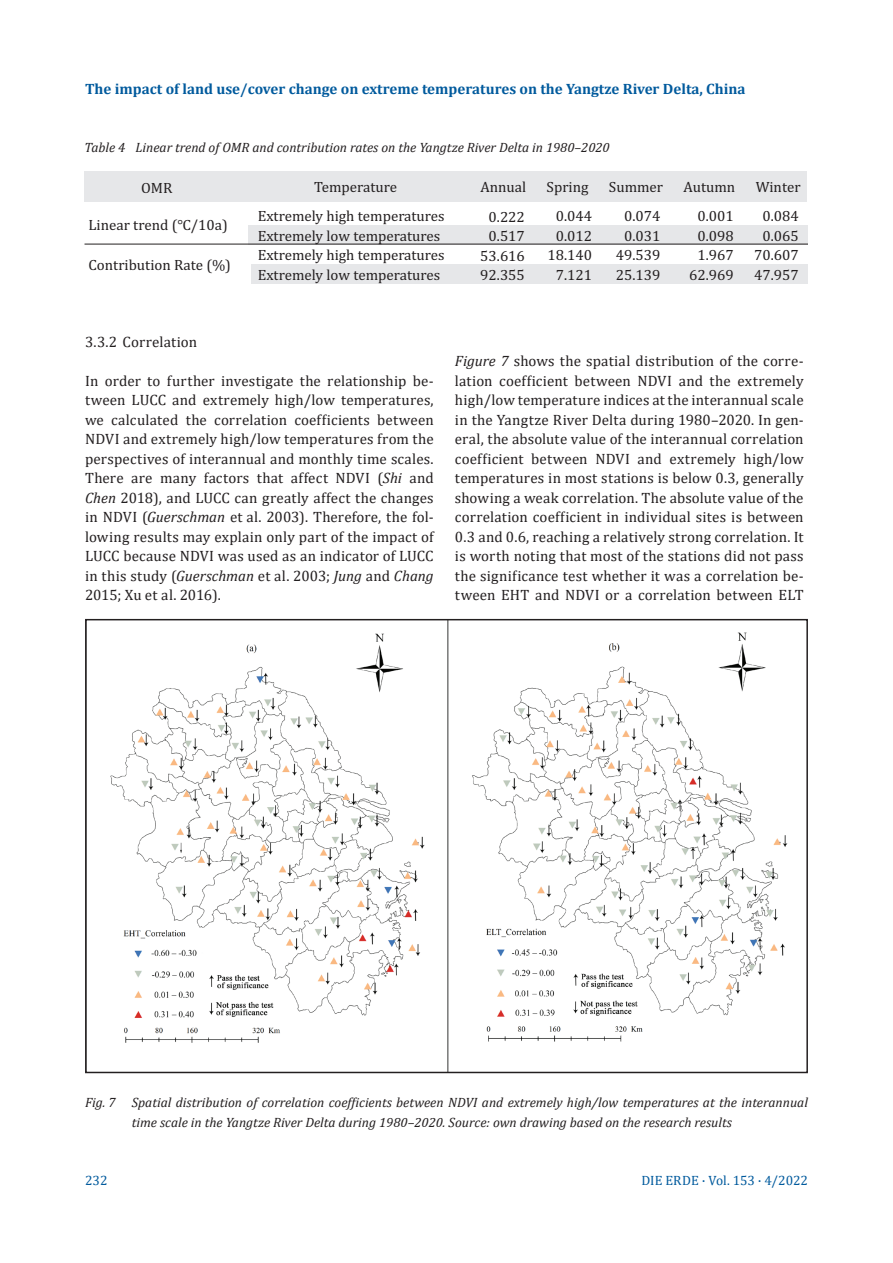
<style>
.page{position:relative;width:893px;height:1263px;background:#fff}
.page>*{position:absolute;margin:0;border:0;box-sizing:border-box;transform-origin:0 0}
.t1{font:15px/19.5px "Cambria";color:#231f20;text-align:center}
.t2{font:700 15px "Cambria";color:#015a9d}
.t3{font:italic 13.5px/19.5px "Cambria";color:#231f20}
.t4{font:13.5px "Cambria";letter-spacing:-.005em;color:#015a9d}
.s1{font-style:italic}
</style>
<div class="page">
<img style="left:110px;top:622px;width:678px;height:448px">
<div style="left:85px;top:619px;width:723px;height:454px;border:2px solid #231f20"></div>
<div style="left:248px;top:226px;width:559px;height:19px;background:#e6e7e9"></div>
<div style="left:251px;top:265px;width:556px;height:19px;background:#e6e7e9"></div>
<div style="left:85px;top:171px;width:722px;height:30px;background:#e6e7e9"></div>
<hr style="left:85px;top:244px;width:722px;height:1px;background:#231f20">
<p class="t2" style="left:85px;top:78px;width:662px">The impact of land use/cover change on extreme temperatures on the Yangtze River Delta, China</p>
<p class="t3" style="left:85px;top:137px;width:527px">Table 4 Linear trend of OMR and contribution rates on the Yangtze River Delta in 1980–2020</p>
<p class="t1" style="left:141px;top:179px;width:33px">OMR</p>
<p class="t1" style="left:314px;top:178px;width:85px">Temperature</p>
<p class="t1" style="left:480px;top:178px;width:47px">Annual</p>
<p class="t1" style="left:547px;top:178px;width:43px">Spring</p>
<p class="t1" style="left:609px;top:178px;width:56px">Summer</p>
<p class="t1" style="left:684px;top:178px;width:53px">Autumn</p>
<p class="t1" style="left:756px;top:178px;width:46px">Winter</p>
<p class="t1" style="left:258px;top:208px;width:188px;text-align:left">Extremely high temperatures<br>Extremely low temperatures<br>Extremely high temperatures<br>Extremely low temperatures</p>
<p class="t1" style="left:480px;top:208px;width:46px">0.222<br>0.517<br>53.616<br>92.355</p>
<p class="t1" style="left:547px;top:208px;width:46px">0.044<br>0.012<br>18.140<br>7.121</p>
<p class="t1" style="left:616px;top:208px;width:46px">0.074<br>0.031<br>49.539<br>25.139</p>
<p class="t1" style="left:689px;top:208px;width:46px">0.001<br>0.098<br>1.967<br>62.969</p>
<p class="t1" style="left:754px;top:208px;width:46px">0.084<br>0.065<br>70.607<br>47.957</p>
<p class="t1" style="left:89px;top:217px;width:141px">Linear trend (℃/10a)</p>
<p class="t1" style="left:89px;top:256px;width:144px">Contribution Rate (%)</p>
<p class="t1" style="left:85px;top:332px;width:114px">3.3.2 Correlation</p>
<p class="t1" style="left:85px;top:371px;width:350px;text-align:justify">In order to further investigate the relationship be&shy;tween LUCC and extremely high/low temperatures, we calculated the correlation coefficients between NDVI and extremely high/low temperatures from the perspectives of interannual and monthly time scales.<br>There are many factors that affect NDVI (<span class="s1">Shi</span> and <span class="s1">Chen</span> 2018), and LUCC can greatly affect the changes in NDVI (<span class="s1">Guerschman</span> et al. 2003). Therefore, the fol&shy;lowing results may explain only part of the impact of LUCC because NDVI was used as an indicator of LUCC in this study (<span class="s1">Guerschman</span> et al. 2003; <span class="s1">Jung</span> and <span class="s1">Chang </span>2015; Xu et al. 2016).</p>
<p class="t1" style="left:455px;top:351px;width:350px;text-align:justify"><span class="s1">Figure 7</span> shows the spatial distribution of the corre&shy;lation coefficient between NDVI and the extremely high/low temperature indices at the interannual scale in the Yangtze River Delta during 1980–2020. In gen&shy;eral, the absolute value of the interannual correlation coefficient between NDVI and extremely high/low temperatures in most stations is below 0.3, generally showing a weak correlation. The absolute value of the correlation coefficient in individual sites is between 0.3 and 0.6, reaching a relatively strong correlation. It is worth noting that most of the stations did not pass the significance test whether it was a correlation be&shy;tween EHT and NDVI or a correlation between ELT</p>
<p class="t3" style="left:132px;top:1092px;width:678px;text-indent:-47px">Fig. 7 Spatial distribution of correlation coefficients between NDVI and extremely high/low temperatures at the interannual time scale in the Yangtze River Delta during 1980–2020. Source: own drawing based on the research results</p>
<p class="t4" style="left:85px;top:1172px;width:24px">232</p>
<p class="t4" style="left:641px;top:1172px;width:168px">DIE ERDE · Vol. 153 · 4/2022</p>
</div>
